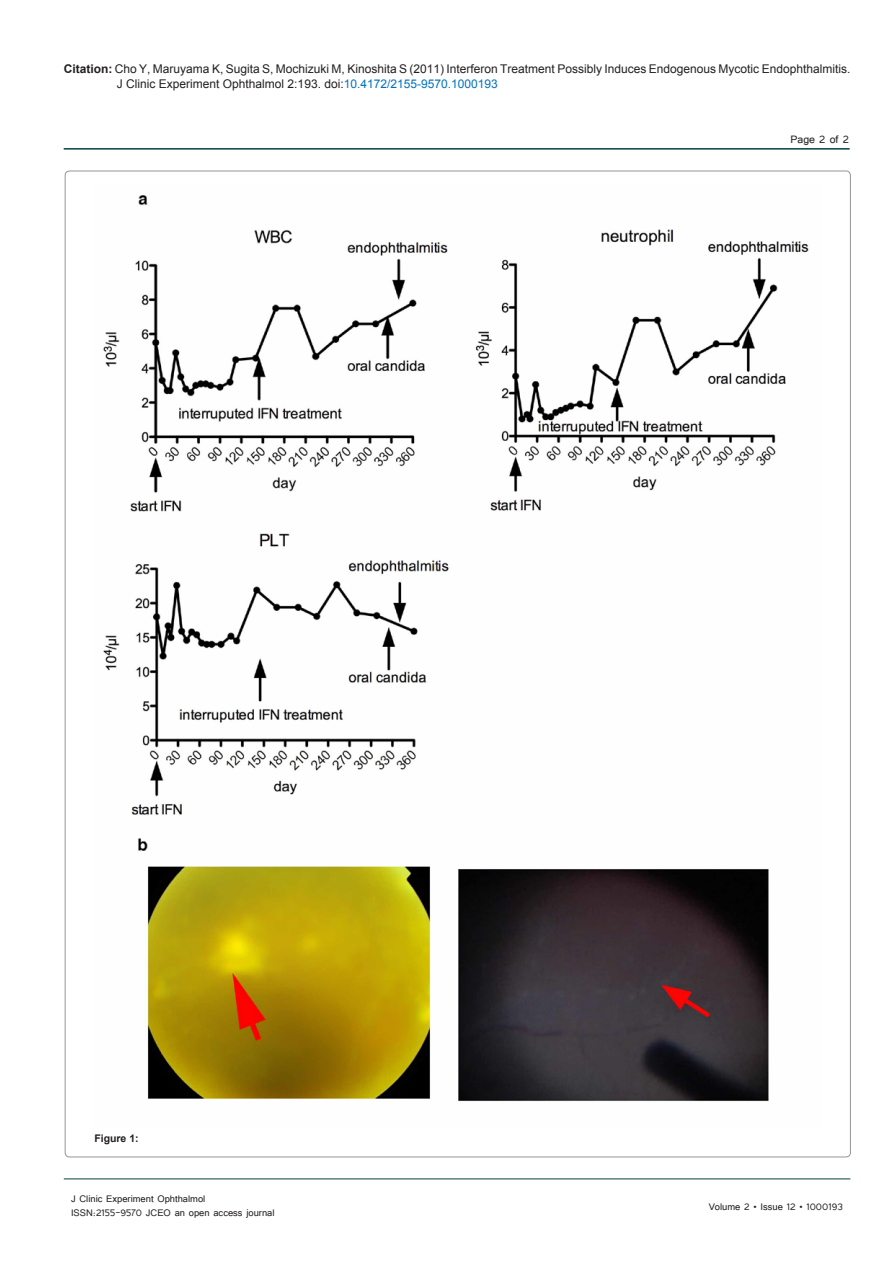
<style>
.page{position:relative;width:893px;height:1263px;background:#fff}
.page>*{position:absolute;margin:0;border:0;box-sizing:border-box;transform-origin:0 0}
.t1{font:13.5px "Tunga";color:#231f20}
.t2{font:12px/15px "Arial";color:#231f20}
.t3{font:12px "Tunga";color:#231f20}
.t4{font:700 10.5px "Arial";color:#231f20}
.s1{font-weight:700}
.s2{color:#0072bc}
</style>
<div class="page">
<hr style="left:64px;top:148px;width:786px;height:2px;background:#02433f">
<hr style="left:64px;top:1179px;width:786px;height:1px;background:#02433f">
<img style="left:103px;top:195px;width:706px;height:906px">
<p class="t2" style="left:117px;top:61px;width:735px;text-indent:-53px"><span class="s1">Citation:</span> Cho Y, Maruyama K, Sugita S, Mochizuki M, Kinoshita S (2011) Interferon Treatment Possibly Induces Endogenous Mycotic Endophthalmitis.<br>J Clinic Experiment Ophthalmol 2:193. doi:<span class="s2">10.4172/2155-9570.1000193</span></p>
<p class="t4" style="left:94px;top:1132px;width:46px">Figure 1:</p>
<p class="t3" style="left:71px;top:1190px;width:136px">J Clinic Experiment Ophthalmol</p>
<p class="t3" style="left:71px;top:1205px;width:205px">ISSN:2155-9570 JCEO an open access journal</p>
<p class="t1" style="left:790px;top:131px;width:60px">Page 2 of 2</p>
<p class="t3" style="left:709px;top:1199px;width:136px">Volume 2 • Issue 12 • 1000193</p>
</div>
